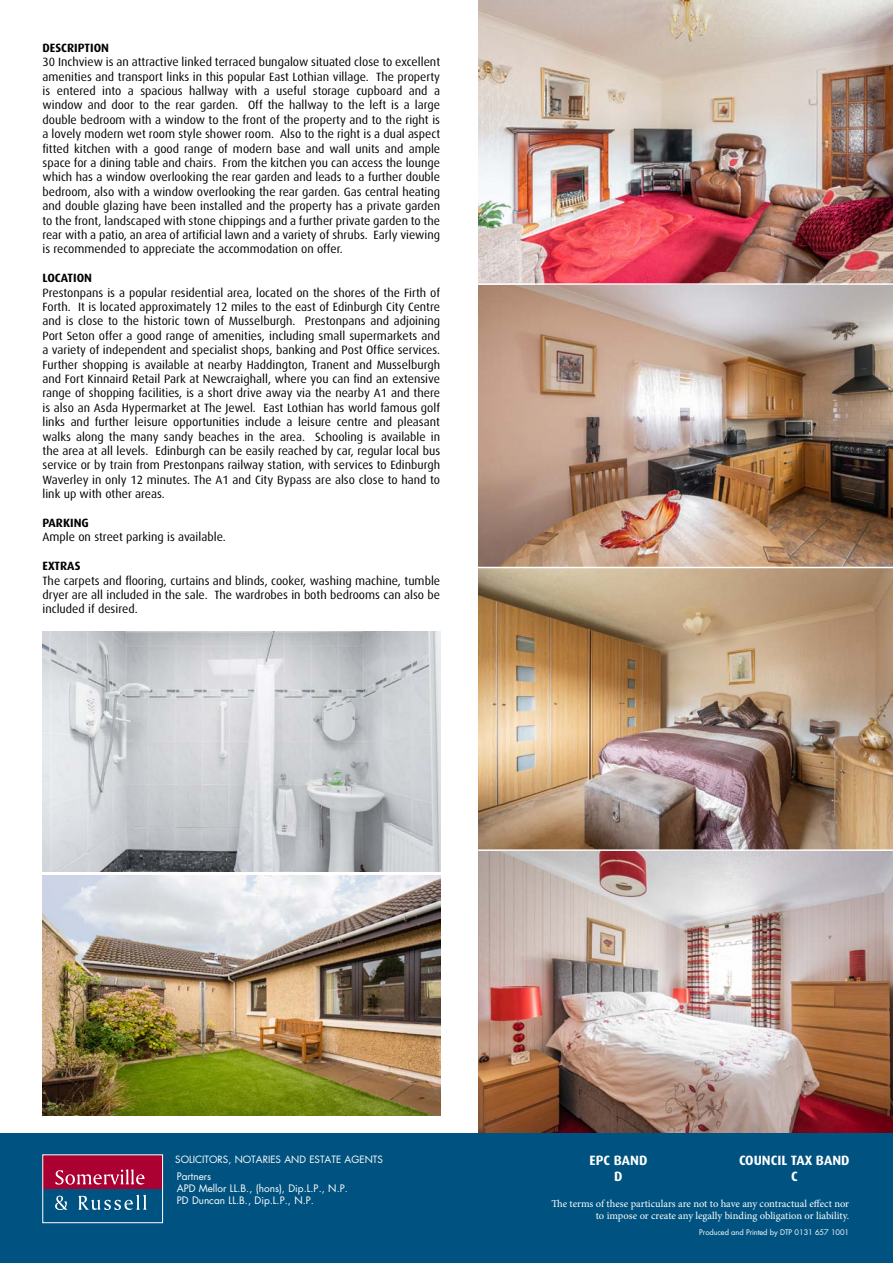
<style>
.page{position:relative;width:893px;height:1263px;background:#fff}
.page>*{position:absolute;margin:0;border:0;box-sizing:border-box;transform-origin:0 0}
.t1{font:700 13.5px "Dax";color:#fff}
._6_Body_Text{font:12px/14.4px "Dax";color:#000;text-align:justify}
._6_Body_Text-2{font:700 12px "Dax";color:#000}
.t2{font:10.5px/12.6px "Minion Pro";color:#fff;text-align:right}
.t3{font:10.05px "Futura";color:#fff}
.t4{font:9.75px "Futura";color:#fff}
.t5{font:7.5px "Futura";letter-spacing:-.015em;color:#fff}
</style>
<div class="page">
<img style="left:478px;top:851px;width:415px;height:282px">
<img style="left:43px;top:875px;width:397px;height:240px">
<img style="left:43px;top:631px;width:397px;height:241px">
<img style="left:478px;top:285px;width:415px;height:282px">
<img style="left:478px;top:568px;width:415px;height:281px">
<img style="left:478px;top:0;width:415px;height:283px">
<div style="left:0;top:1133px;width:893px;height:130px;background:#005380"></div>
<div style="left:43px;top:1155px;width:120px;height:34px;background:#ab0132"></div>
<div style="left:43px;top:1188px;width:120px;height:34px;background:#005380"></div>
<div style="left:42px;top:1154px;width:121px;height:69px;border:1px solid #fff"></div>
<svg style="left:55px;top:1195px;width:92px;height:15px"></svg>
<svg style="left:56px;top:1169px;width:89px;height:15px"></svg>
<p class="_6_Body_Text-2" style="left:43px;top:41px;width:68px">DESCRIPTION</p>
<p class="_6_Body_Text" style="left:43px;top:55px;width:399px">30 Inchview is an attractive linked terraced bungalow situated close to excellent amenities and transport links in this popular East Lothian village. The property is entered into a spacious hallway with a useful storage cupboard and a window and door to the rear garden. Off the hallway to the left is a large double bedroom with a window to the front of the property and to the right is a lovely modern wet room style shower room. Also to the right is a dual aspect fitted kitchen with a good range of modern base and wall units and ample space for a dining table and chairs. From the kitchen you can access the lounge which has a window overlooking the rear garden and leads to a further double bedroom, also with a window overlooking the rear garden. Gas central heating and double glazing have been installed and the property has a private garden to the front, landscaped with stone chippings and a further private garden to the rear with a patio, an area of artificial lawn and a variety of shrubs. Early viewing is recommended to appreciate the accommodation on offer.</p>
<p class="_6_Body_Text-2" style="left:43px;top:271px;width:51px">LOCATION</p>
<p class="_6_Body_Text" style="left:43px;top:285px;width:399px">Prestonpans is a popular residential area, located on the shores of the Firth of Forth. It is located approximately 12 miles to the east of Edinburgh City Centre and is close to the historic town of Musselburgh. Prestonpans and adjoining Port Seton offer a good range of amenities, including small supermarkets and a variety of independent and specialist shops, banking and Post Office services.<br>Further shopping is available at nearby Haddington, Tranent and Musselburgh and Fort Kinnaird Retail Park at Newcraighall, where you can find an extensive range of shopping facilities, is a short drive away via the nearby A1 and there is also an Asda Hypermarket at The Jewel. East Lothian has world famous golf links and further leisure opportunities include a leisure centre and pleasant walks along the many sandy beaches in the area. Schooling is available in the area at all levels. Edinburgh can be easily reached by car, regular local bus service or by train from Prestonpans railway station, with services to Edinburgh Waverley in only 12 minutes. The A1 and City Bypass are also close to hand to link up with other areas.</p>
<p class="_6_Body_Text-2" style="left:43px;top:516px;width:48px">PARKING</p>
<p class="_6_Body_Text" style="left:43px;top:530px;width:185px">Ample on street parking is available.</p>
<p class="_6_Body_Text-2" style="left:43px;top:559px;width:40px">EXTRAS</p>
<p class="_6_Body_Text" style="left:43px;top:573px;width:399px">The carpets and flooring, curtains and blinds, cooker, washing machine, tumble dryer are all included in the sale. The wardrobes in both bedrooms can also be included if desired.</p>
<p class="t4" style="left:175px;top:1153px;width:209px">SOLICITORS, NOTARIES AND ESTATE AGENTS</p>
<p class="t1" style="left:590px;top:1152px;width:59px">EPC BAND</p>
<p class="t1" style="left:739px;top:1152px;width:112px">COUNCIL TAX BAND</p>
<p class="t1" style="left:791px;top:1169px;width:8px">C</p>
<p class="t3" style="left:177px;top:1170px;width:36px">Partners</p>
<p class="t1" style="left:614px;top:1169px;width:10px">D</p>
<p class="t3" style="left:177px;top:1182px;width:173px">APD Mellor LL.B., (hons), Dip.L.P., N.P.</p>
<p class="t3" style="left:177px;top:1194px;width:139px">PD Duncan LL.B., Dip.L.P., N.P.</p>
<p class="t2" style="left:551px;top:1197px;width:299px">The terms of these particulars are not to have any contractual effect nor to impose or create any legally binding obligation or liability.</p>
<p class="t5" style="left:699px;top:1227px;width:151px">Produced and Printed by DTP 0131 657 1001</p>
</div>
